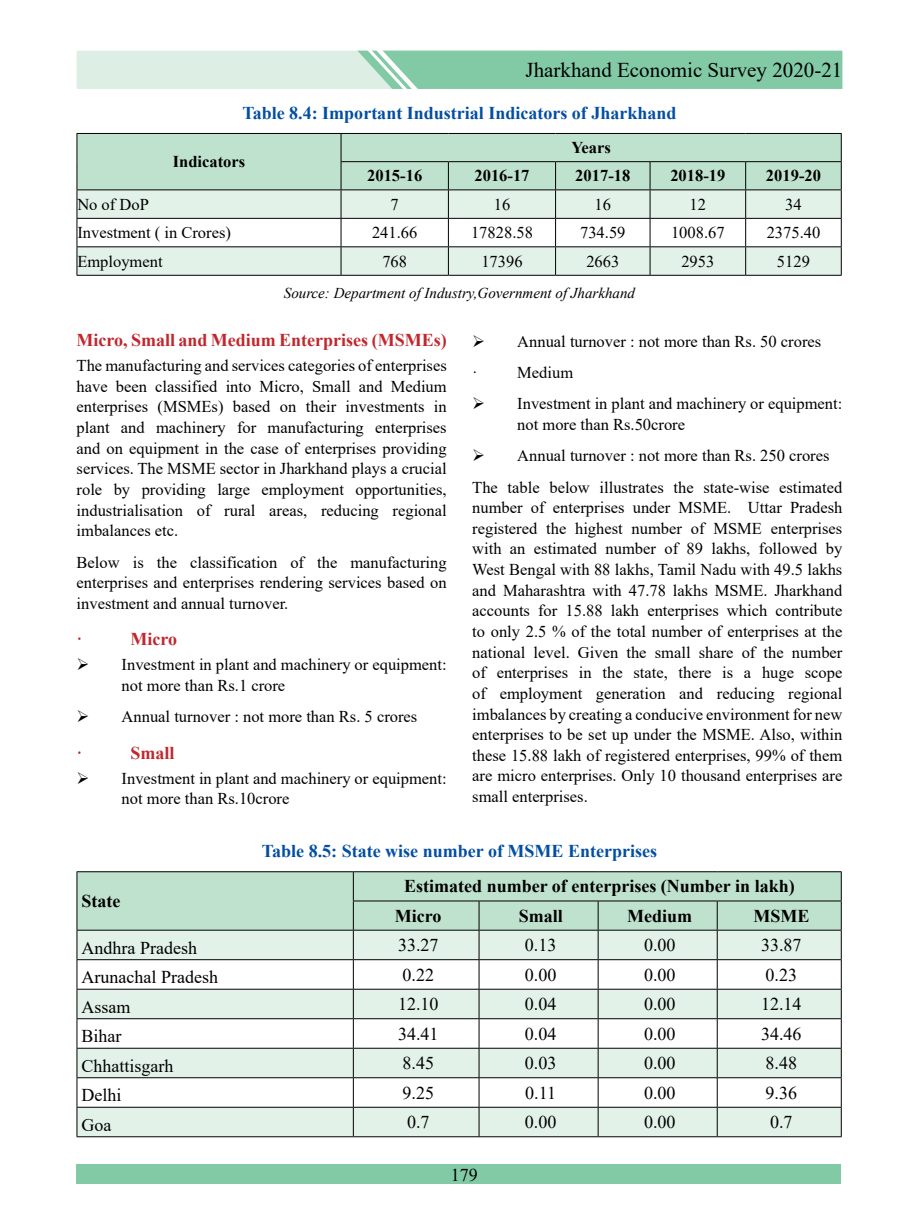
<style>
.page{position:relative;width:919px;height:1217px;background:#fff}
.page>*{position:absolute;margin:0;border:0;box-sizing:border-box;transform-origin:0 0}
.t1{font:21px "Times New Roman";color:#000}
.t2{font:18px "Times New Roman";color:#000}
.t3{font:700 18px "Times New Roman";color:#034ea2}
.t4{font:700 18px/29.2px "Times New Roman";color:#000}
.t5{font:700 18px "Times New Roman";color:#c1272d}
.t6{font:16.5px/20.5px "Times New Roman";color:#000}
.t7{font:700 16.5px "Times New Roman";color:#000}
.t8{font:italic 15px "Times New Roman";color:#000}
</style>
<div class="page">
<div style="left:77px;top:1163px;width:764px;height:20px;background:#81caa5"></div>
<svg style="left:77px;top:50px;width:765px;height:39px;background:#a7d9bf"></svg>
<svg style="left:77px;top:133px;width:764px;height:142px"></svg>
<hr style="left:77px;top:275px;width:264px;height:1px;background:#000">
<hr style="left:341px;top:275px;width:107px;height:1px;background:#000">
<hr style="left:448px;top:275px;width:107px;height:1px;background:#000">
<hr style="left:555px;top:275px;width:95px;height:1px;background:#000">
<hr style="left:650px;top:275px;width:95px;height:1px;background:#000">
<hr style="left:745px;top:275px;width:96px;height:1px;background:#000">
<hr style="left:77px;top:1136px;width:276px;height:1px;background:#000">
<hr style="left:353px;top:1136px;width:126px;height:1px;background:#000">
<hr style="left:479px;top:1136px;width:119px;height:1px;background:#000">
<hr style="left:598px;top:1136px;width:119px;height:1px;background:#000">
<hr style="left:717px;top:1136px;width:124px;height:1px;background:#000">
<svg style="left:77px;top:871px;width:764px;height:265px"></svg>
<hr style="left:353px;top:929px;width:126px;height:1px;background:#000">
<hr style="left:479px;top:929px;width:119px;height:1px;background:#000">
<hr style="left:598px;top:929px;width:119px;height:1px;background:#000">
<hr style="left:717px;top:929px;width:124px;height:1px;background:#000">
<p class="t1" style="left:525px;top:55px;width:318px">Jharkhand Economic Survey 2020-21</p>
<p class="t3" style="left:242px;top:99px;width:435px">Table 8.4: Important Industrial Indicators of Jharkhand</p>
<p class="t7" style="left:173px;top:150px;width:74px">Indicators</p>
<p class="t7" style="left:571px;top:136px;width:41px">Years</p>
<p class="t7" style="left:367px;top:164px;width:56px">2015-16</p>
<p class="t7" style="left:474px;top:164px;width:56px">2016-17</p>
<p class="t7" style="left:575px;top:164px;width:56px">2017-18</p>
<p class="t7" style="left:670px;top:164px;width:56px">2018-19</p>
<p class="t7" style="left:766px;top:164px;width:56px">2019-20</p>
<p class="t6" style="left:77px;top:193px;width:73px">No of DoP</p>
<p class="t6" style="left:390px;top:193px;width:10px">7</p>
<p class="t6" style="left:493px;top:193px;width:18px">16</p>
<p class="t6" style="left:594px;top:193px;width:18px">16</p>
<p class="t6" style="left:689px;top:193px;width:18px">12</p>
<p class="t6" style="left:785px;top:193px;width:18px">34</p>
<p class="t6" style="left:77px;top:222px;width:155px">Investment ( in Crores)</p>
<p class="t6" style="left:372px;top:222px;width:47px">241.66</p>
<p class="t6" style="left:471px;top:222px;width:63px">17828.58</p>
<p class="t6" style="left:580px;top:222px;width:47px">734.59</p>
<p class="t6" style="left:671px;top:222px;width:55px">1008.67</p>
<p class="t6" style="left:766px;top:222px;width:55px">2375.40</p>
<p class="t6" style="left:77px;top:250px;width:87px">Employment</p>
<p class="t6" style="left:382px;top:250px;width:26px">768</p>
<p class="t6" style="left:481px;top:250px;width:43px">17396</p>
<p class="t6" style="left:586px;top:250px;width:34px">2663</p>
<p class="t6" style="left:681px;top:250px;width:34px">2953</p>
<p class="t6" style="left:777px;top:250px;width:34px">5129</p>
<p class="t8" style="left:284px;top:283px;width:353px">Source: Department of Industry,Government of Jharkhand</p>
<p class="t5" style="left:77px;top:327px;width:371px">Micro, Small and Medium Enterprises (MSMEs)</p>
<p class="t6" style="left:77px;top:354px;width:371px;text-align:justify">The manufacturing and services categories of enterprises have been classified into Micro, Small and Medium enterprises (MSMEs) based on their investments in plant and machinery for manufacturing enterprises and on equipment in the case of enterprises providing services. The MSME sector in Jharkhand plays a crucial role by providing large employment opportunities, industrialisation of rural areas, reducing regional imbalances etc.</p>
<p class="t6" style="left:77px;top:551px;width:371px;text-align:justify">Below is the classification of the manufacturing enterprises and enterprises rendering services based on investment and annual turnover.</p>
<p class="t5" style="left:77px;top:626px;width:7px">·</p>
<p class="t5" style="left:131px;top:626px;width:48px">Micro</p>
<p class="t6" style="left:122px;top:653px;width:326px;text-indent:-45px">➢ Investment in plant and machinery or equipment: not more than Rs.1 crore</p>
<p class="t6" style="left:77px;top:705px;width:342px">➢ Annual turnover : not more than Rs. 5 crores</p>
<p class="t5" style="left:77px;top:739px;width:7px">·</p>
<p class="t5" style="left:131px;top:739px;width:46px">Small</p>
<p class="t6" style="left:122px;top:767px;width:326px;text-indent:-45px">➢ Investment in plant and machinery or equipment: not more than Rs.10crore</p>
<p class="t6" style="left:472px;top:325px;width:350px;line-height:31.2px">➢ Annual turnover : not more than Rs. 50 crores · Medium</p>
<p class="t6" style="left:517px;top:393px;width:326px;text-indent:-45px">➢ Investment in plant and machinery or equipment: not more than Rs.50crore</p>
<p class="t6" style="left:472px;top:439px;width:371px;line-height:31.2px">➢ Annual turnover : not more than Rs. 250 crores<br>The table below illustrates the state-wise estimated</p>
<p class="t6" style="left:472px;top:496px;width:371px;text-align:justify">number of enterprises under MSME. Uttar Pradesh registered the highest number of MSME enterprises with an estimated number of 89 lakhs, followed by West Bengal with 88 lakhs, Tamil Nadu with 49.5 lakhs and Maharashtra with 47.78 lakhs MSME. Jharkhand accounts for 15.88 lakh enterprises which contribute to only 2.5 % of the total number of enterprises at the national level. Given the small share of the number of enterprises in the state, there is a huge scope of employment generation and reducing regional imbalances by creating a conducive environment for new enterprises to be set up under the MSME. Also, within these 15.88 lakh of registered enterprises, 99% of them are micro enterprises. Only 10 thousand enterprises are small enterprises.</p>
<p class="t3" style="left:262px;top:837px;width:396px">Table 8.5: State wise number of MSME Enterprises</p>
<p class="t4" style="left:82px;top:885px;width:40px">State</p>
<p class="t4" style="left:395px;top:871px;width:401px;text-indent:9px">Estimated number of enterprises (Number in lakh)<br>Micro</p>
<p class="t4" style="left:518px;top:900px;width:46px">Small</p>
<p class="t4" style="left:627px;top:900px;width:66px">Medium</p>
<p class="t4" style="left:753px;top:900px;width:57px">MSME</p>
<p class="t2" style="left:82px;top:934px;width:117px">Andhra Pradesh</p>
<p class="t2" style="left:398px;top:932px;width:42px">33.27</p>
<p class="t2" style="left:525px;top:932px;width:33px">0.13</p>
<p class="t2" style="left:644px;top:932px;width:33px">0.00</p>
<p class="t2" style="left:761px;top:932px;width:42px">33.87</p>
<p class="t2" style="left:82px;top:964px;width:138px">Arunachal Pradesh</p>
<p class="t2" style="left:402px;top:961px;width:33px">0.22</p>
<p class="t2" style="left:525px;top:961px;width:33px">0.00</p>
<p class="t2" style="left:644px;top:961px;width:33px">0.00</p>
<p class="t2" style="left:765px;top:961px;width:33px">0.23</p>
<p class="t2" style="left:82px;top:993px;width:50px">Assam</p>
<p class="t2" style="left:398px;top:991px;width:42px">12.10</p>
<p class="t2" style="left:525px;top:991px;width:33px">0.04</p>
<p class="t2" style="left:644px;top:991px;width:33px">0.00</p>
<p class="t2" style="left:761px;top:991px;width:42px">12.14</p>
<p class="t2" style="left:82px;top:1023px;width:41px">Bihar</p>
<p class="t2" style="left:398px;top:1020px;width:42px">34.41</p>
<p class="t2" style="left:525px;top:1020px;width:33px">0.04</p>
<p class="t2" style="left:644px;top:1020px;width:33px">0.00</p>
<p class="t2" style="left:761px;top:1020px;width:42px">34.46</p>
<p class="t2" style="left:82px;top:1052px;width:93px">Chhattisgarh</p>
<p class="t2" style="left:402px;top:1050px;width:33px">8.45</p>
<p class="t2" style="left:525px;top:1050px;width:33px">0.03</p>
<p class="t2" style="left:644px;top:1050px;width:33px">0.00</p>
<p class="t2" style="left:765px;top:1050px;width:33px">8.48</p>
<p class="t2" style="left:82px;top:1082px;width:41px">Delhi</p>
<p class="t2" style="left:402px;top:1079px;width:33px">9.25</p>
<p class="t2" style="left:525px;top:1079px;width:32px">0.11</p>
<p class="t2" style="left:644px;top:1079px;width:33px">0.00</p>
<p class="t2" style="left:765px;top:1079px;width:33px">9.36</p>
<p class="t2" style="left:82px;top:1111px;width:31px">Goa</p>
<p class="t2" style="left:407px;top:1109px;width:24px">0.7</p>
<p class="t2" style="left:525px;top:1109px;width:33px">0.00</p>
<p class="t2" style="left:644px;top:1109px;width:33px">0.00</p>
<p class="t2" style="left:770px;top:1109px;width:24px">0.7</p>
<p class="t2" style="left:450px;top:1161px;width:28px">179</p>
</div>
